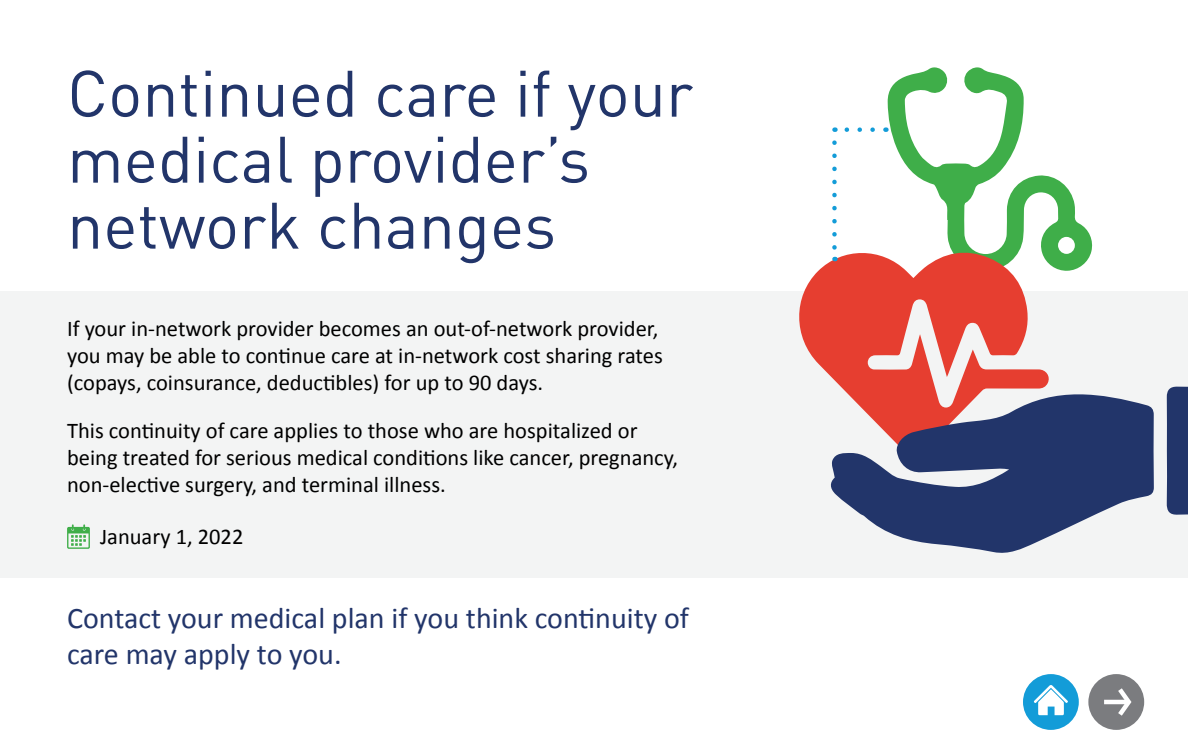
<style>
.page{position:relative;width:1188px;height:756px;background:#fff}
.page>*{position:absolute;margin:0;border:0;box-sizing:border-box;transform-origin:0 0}
.t1{font:64.5px/66px "DIN Pro";color:#22356a}
.t2{font:30px/36px "Calibri";color:#22356a}
.t3{font:22.5px/27px "Calibri";color:#000}
</style>
<div class="page">
<div style="left:0;top:292px;width:1188px;height:286px;background:#f3f4f4"></div>
<svg style="left:67px;top:524px;width:23px;height:25px"></svg>
<svg style="left:888px;top:67px;width:205px;height:204px"></svg>
<svg style="left:793px;top:247px;width:258px;height:140px;fill:#e63e30"></svg>
<svg style="left:844px;top:127px;width:29px;height:5px"></svg>
<svg style="left:832px;top:143px;width:5px;height:118px"></svg>
<svg style="left:830px;top:387px;width:324px;height:166px;fill:#22356a"></svg>
<div style="left:1167px;top:386px;width:21px;height:129px;background:#22356a"></div>
<div style="left:1023px;top:674px;width:56px;height:56px;background:#139cd8;border-radius:50%"></div>
<svg style="left:1034px;top:685px;width:34px;height:30px"></svg>
<div style="left:1088px;top:674px;width:56px;height:56px;background:#7b7c7f;border-radius:50%"></div>
<hr style="left:1104px;top:700px;width:24px;height:4px;background:#fff">
<svg style="left:1114px;top:688px;width:18px;height:28px"></svg>
<h1 class="t1" style="left:67px;top:54px;width:628px">Continued care if your medical provider’s network changes</h1>
<p class="t3" style="left:67px;top:315px;width:597px">If your in-network provider becomes an out-of-network provider, you may be able to continue care at in-network cost sharing rates (copays, coinsurance, deductibles) for up to 90 days.</p>
<p class="t3" style="left:67px;top:416px;width:612px">This continuity of care applies to those who are hospitalized or being treated for serious medical conditions like cancer, pregnancy, non-elective surgery, and terminal illness.</p>
<p class="t3" style="left:100px;top:523px;width:145px">January 1, 2022</p>
<h2 class="t2" style="left:67px;top:599px;width:623px">Contact your medical plan if you think continuity of care may apply to you.</h2>
</div>
